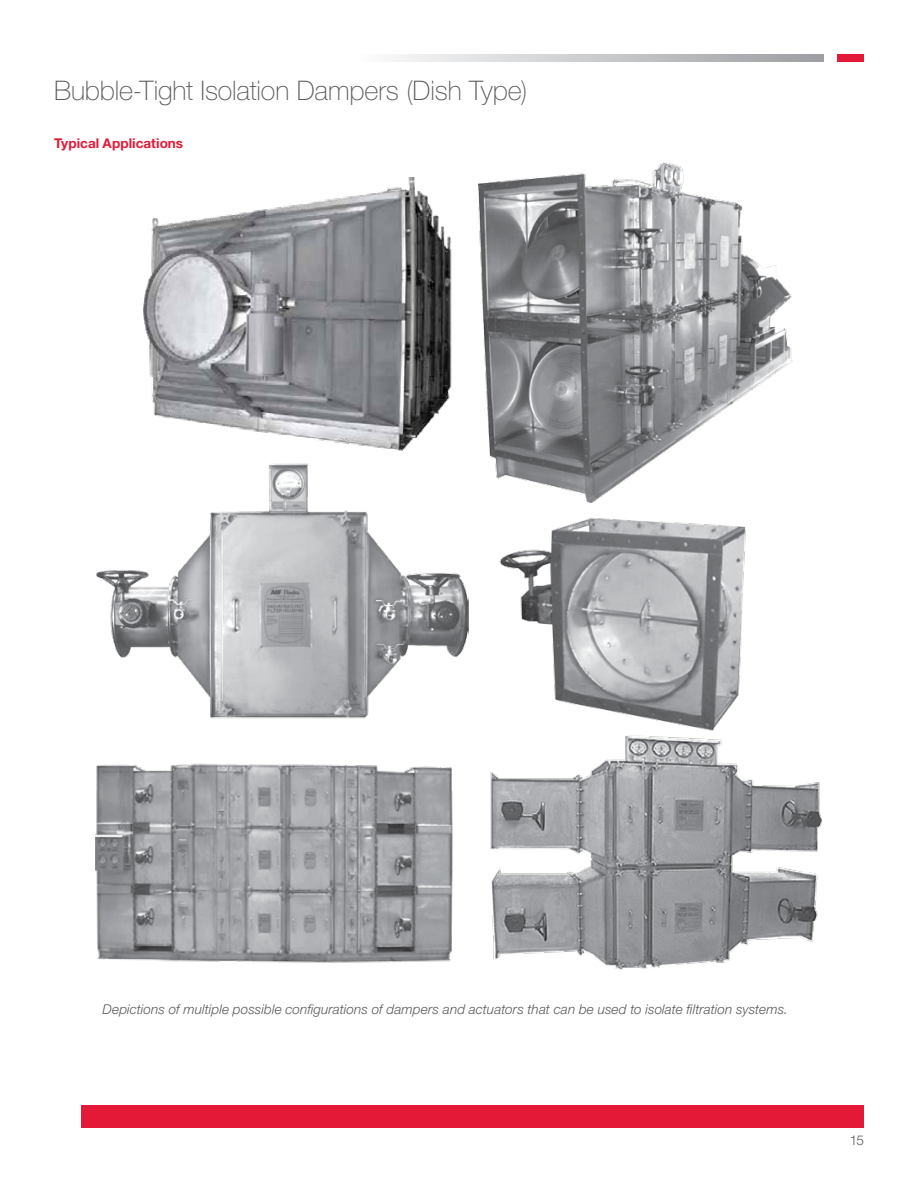
<style>
.page{position:relative;width:918px;height:1188px;background:#fff}
.page>*{position:absolute;margin:0;border:0;box-sizing:border-box;transform-origin:0 0}
.t1{font:100 27px "Helvetica Neue LT Std";letter-spacing:-.005em;color:#58595b}
.t2{font:italic 300 13.5px "Helvetica Neue LT Std";letter-spacing:.01em;color:#58595b}
.t3{font:700 13.5px "Helvetica Neue LT Std";letter-spacing:.005em;color:#e31937}
.t4{font:300 13.5px "Helvetica Neue LT Std";color:#58595b}
</style>
<div class="page">
<div style="left:81px;top:1105px;width:783px;height:22px;background:#e31937"></div>
<div style="left:838px;top:54px;width:26px;height:7px;background:#e31937"></div>
<svg style="left:393px;top:54px;width:431px;height:7px;background:#c7c9cb"></svg>
<img style="left:479px;top:163px;width:313px;height:340px">
<img style="left:96px;top:463px;width:373px;height:256px">
<img style="left:95px;top:763px;width:358px;height:200px">
<img style="left:499px;top:517px;width:247px;height:214px">
<img style="left:143px;top:177px;width:309px;height:273px">
<img style="left:490px;top:735px;width:332px;height:235px">
<h1 class="t1" style="left:54px;top:75px;width:475px">Bubble-Tight Isolation Dampers (Dish Type)</h1>
<p class="t3" style="left:54px;top:135px;width:131px">Typical Applications</p>
<p class="t2" style="left:103px;top:1001px;width:687px">Depictions of multiple possible configurations of dampers and actuators that can be used to isolate filtration systems.</p>
<p class="t4" style="left:850px;top:1132px;width:16px">15</p>
</div>
